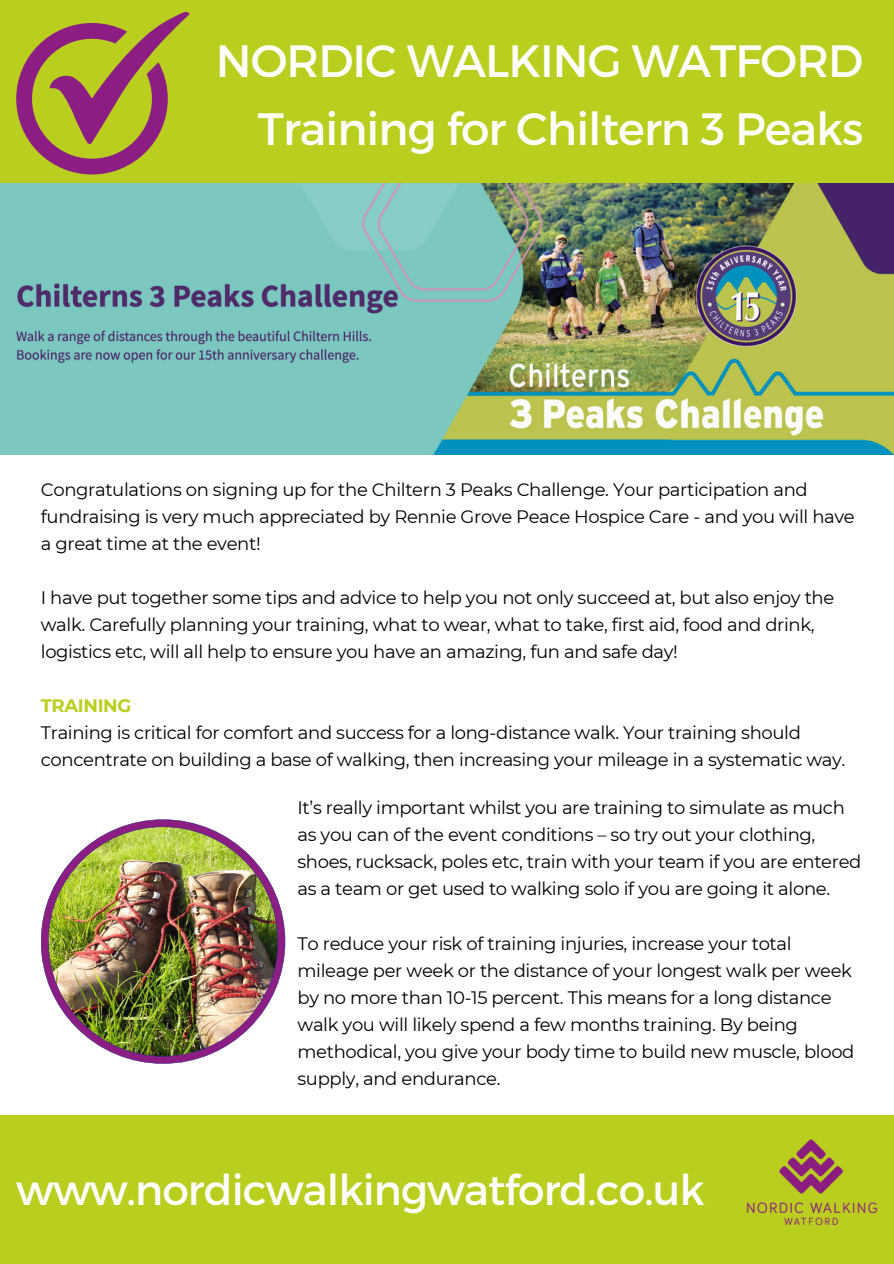
<style>
.page{position:relative;width:894px;height:1264px;background:#fff}
.page>*{position:absolute;margin:0;border:0;box-sizing:border-box;transform-origin:0 0}
.t1{font:45.3px/67.5px "Montserrat";letter-spacing:-.02em;color:#fff;text-align:right}
.t2{font:42.3px "Montserrat";letter-spacing:-.02em;color:#fff}
.t3{font:18px/27px "Montserrat";letter-spacing:-.02em;color:#000001}
.t4{font:700 18px "Montserrat";letter-spacing:-.02em;color:#b9ce1e}
</style>
<div class="page">
<div style="left:0;top:1114px;width:893px;height:149px;background:#b9ce1e"></div>
<div style="left:0;top:0;width:893px;height:184px;background:#b9ce1e"></div>
<img style="left:737px;top:1114px;width:148px;height:112px">
<svg style="left:16px;top:12px;width:173px;height:162px"></svg>
<img style="left:41px;top:819px;width:244px;height:244px">
<img style="left:0;top:184px;width:893px;height:270px">
<p class="t1" style="left:216px;top:25px;width:649px">NORDIC WALKING WATFORD<br>Training for Chiltern 3 Peaks</p>
<h1 class="t3" style="left:41px;top:475px;width:815px">Congratulations on signing up for the Chiltern 3 Peaks Challenge. Your participation and fundraising is very much appreciated by Rennie Grove Peace Hospice Care - and you will have a great time at the event!</h1>
<p class="t3" style="left:41px;top:583px;width:794px">I have put together some tips and advice to help you not only succeed at, but also enjoy the walk. Carefully planning your training, what to wear, what to take, first aid, food and drink, logistics etc, will all help to ensure you have an amazing, fun and safe day!</p>
<p class="t4" style="left:41px;top:694px;width:92px">TRAINING</p>
<p class="t3" style="left:41px;top:718px;width:805px">Training is critical for comfort and success for a long-distance walk. Your training should concentrate on building a base of walking, then increasing your mileage in a systematic way.</p>
<p class="t3" style="left:297px;top:794px;width:565px">It’s really important whilst you are training to simulate as much as you can of the event conditions – so try out your clothing, shoes, rucksack, poles etc, train with your team if you are entered as a team or get used to walking solo if you are going it alone.</p>
<p class="t3" style="left:297px;top:929px;width:558px">To reduce your risk of training injuries, increase your total mileage per week or the distance of your longest walk per week by no more than 10-15 percent. This means for a long distance walk you will likely spend a few months training. By being methodical, you give your body time to build new muscle, blood supply, and endurance.</p>
<p class="t2" style="left:16px;top:1162px;width:690px">www.nordicwalkingwatford.co.uk</p>
</div>
